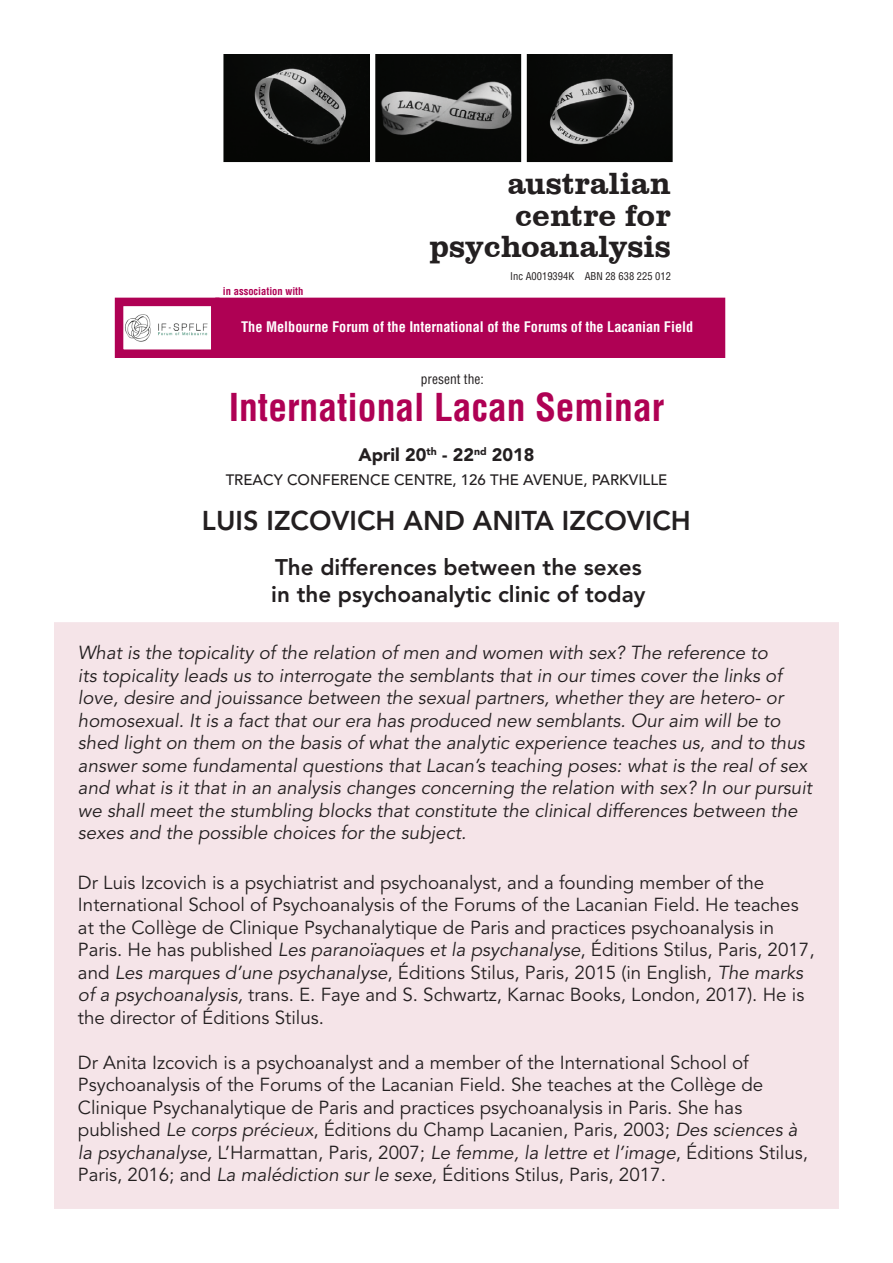
<style>
.page{position:relative;width:893px;height:1263px;background:#fff}
.page>*{position:absolute;margin:0;border:0;box-sizing:border-box;transform-origin:0 0}
.t1{font:700 condensed 37.5px "Helvetica";color:#af0154}
.t2{font:31.5px/31.5px "Clarendon";color:#231f20;text-align:right}
.t3{font:800 27px "Avenir";color:#231f20}
.t4{font:800 22.5px/27px "Avenir";color:#231f20}
.t5{font:18.75px/22.5px "Avenir";color:#231f20}
.t6{font:italic 18.75px/22.5px "Avenir";color:#231f20}
.t7{font:900 18px "Avenir";color:#231f20}
.t8{font:500 15px "Avenir";color:#231f20}
.t9{font:700 condensed 14.25px "Helvetica";color:#fff}
.t10{font:condensed 13.5px "Helvetica";color:#231f20}
.t11{font:condensed 10.5px "Helvetica";color:#231f20}
.t12{font:700 condensed 10.5px "Helvetica";color:#af0154}
.s1{font-style:italic}
</style>
<div class="page">
<div style="left:54px;top:622px;width:785px;height:587px;background:#f5e4e8"></div>
<div style="left:215px;top:298px;width:510px;height:60px;background:#af0154"></div>
<img style="left:223px;top:54px;width:450px;height:109px">
<img style="left:125px;top:314px;width:83px;height:28px">
<div style="left:115px;top:298px;width:105px;height:60px;border:9px solid #af0154"></div>
<h2 class="t2" style="left:429px;top:168px;width:243px">australian centre for psychoanalysis</h2>
<p class="t12" style="left:223px;top:285px;width:82px">in association with</p>
<p class="t11" style="left:510px;top:270px;width:162px">Inc A0019394K ABN 28 638 225 012</p>
<p class="t9" style="left:241px;top:318px;width:454px">The Melbourne Forum of the International of the Forums of the Lacanian Field</p>
<p class="t10" style="left:421px;top:370px;width:64px">present the:</p>
<h1 class="t1" style="left:229px;top:384px;width:437px">International Lacan Seminar</h1>
<p class="t7" style="left:358px;top:444px;width:178px">April 20<sup>th</sup> - 22<sup>nd</sup> 2018</p>
<p class="t8" style="left:226px;top:471px;width:443px">TREACY CONFERENCE CENTRE, 126 THE AVENUE, PARKVILLE</p>
<h3 class="t3" style="left:202px;top:504px;width:490px">LUIS IZCOVICH AND ANITA IZCOVICH</h3>
<p class="t4" style="left:271px;top:553px;width:376px">The differences between the sexes in the psychoanalytic clinic of today</p>
<p class="t6" style="left:78px;top:642px;width:736px">What is the topicality of the relation of men and women with sex? The reference to<br>its topicality leads us to interrogate the semblants that in our times cover the links of love, desire and jouissance between the sexual partners, whether they are hetero- or homosexual. It is a fact that our era has produced new semblants. Our aim will be to shed light on them on the basis of what the analytic experience teaches us, and to thus answer some fundamental questions that Lacan’s teaching poses: what is the real of sex and what is it that in an analysis changes concerning the relation with sex? In our pursuit we shall meet the stumbling blocks that constitute the clinical differences between the sexes and the possible choices for the subject.</p>
<p class="t5" style="left:78px;top:872px;width:738px">Dr Luis Izcovich is a psychiatrist and psychoanalyst, and a founding member of the International School of Psychoanalysis of the Forums of the Lacanian Field. He teaches at the Collège de Clinique Psychanalytique de Paris and practices psychoanalysis in Paris. He has published <span class="s1">Les paranoïaques et la psychanalyse</span>, Éditions Stilus, Paris, 2017, and <span class="s1">Les marques d’une psychanalyse</span>, Éditions Stilus, Paris, 2015 (in English, <span class="s1">The marks of a psychoanalysis,</span> trans. E. Faye and S. Schwartz, Karnac Books, London, 2017). He is the director of Éditions Stilus.</p>
<p class="t5" style="left:78px;top:1052px;width:732px">Dr Anita Izcovich is a psychoanalyst and a member of the International School of Psychoanalysis of the Forums of the Lacanian Field. She teaches at the Collège de Clinique Psychanalytique de Paris and practices psychoanalysis in Paris. She has published <span class="s1">Le corps précieux</span>, Éditions du Champ Lacanien, Paris, 2003; <span class="s1">Des sciences à la psychanalyse,</span> L’Harmattan, Paris, 2007; <span class="s1">Le femme, la lettre et l’image</span>, Éditions Stilus, Paris, 2016; and <span class="s1">La malédiction sur le sexe,</span> Éditions Stilus, Paris, 2017.</p>
</div>
